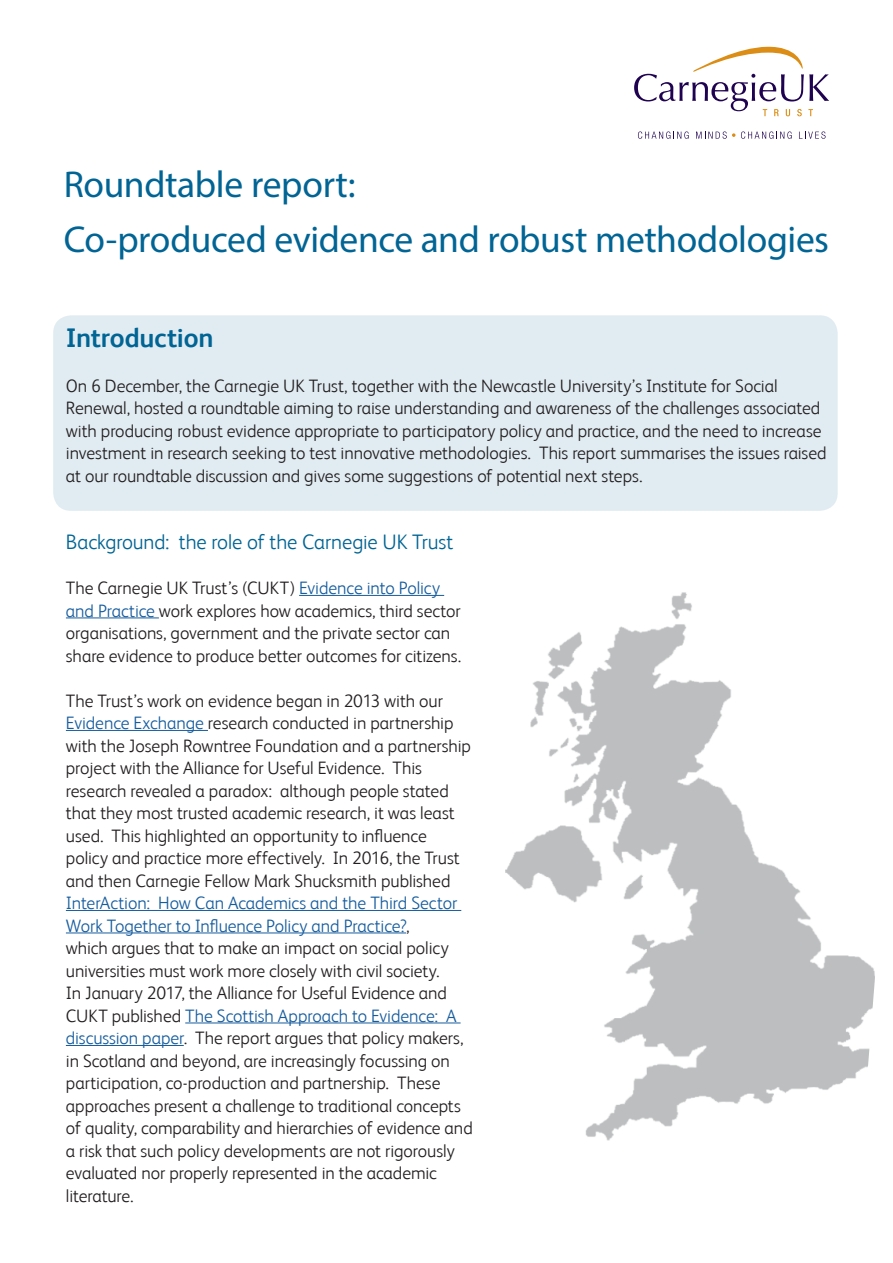
<style>
.page{position:relative;width:893px;height:1263px;background:#fff}
.page>*{position:absolute;margin:0;border:0;box-sizing:border-box;transform-origin:0 0}
.Cover_subheading{font:37.5px "Myriad Pro";letter-spacing:-.01em;color:#006494}
._03_Subheading{font:700 27px "FS Albert";letter-spacing:-.005em;color:#006494}
._05_Body_text{font:300 21px "FS Albert";letter-spacing:-.005em;color:#006494}
._05_Body_text-2{font:300 18px/22.5px "FS Albert";letter-spacing:-.005em;color:#231f20}
.s1{color:#175d9e}
</style>
<div class="page">
<svg style="left:638px;top:131px;width:51px;height:8px"></svg>
<svg style="left:696px;top:131px;width:39px;height:8px"></svg>
<svg style="left:741px;top:131px;width:51px;height:8px"></svg>
<svg style="left:799px;top:131px;width:26px;height:8px"></svg>
<svg style="left:634px;top:46px;width:195px;height:70px"></svg>
<div style="left:53px;top:315px;width:785px;height:196px;background:#e1ecf2;border-radius:18px"></div>
<img style="left:505px;top:592px;width:370px;height:549px">
<hr style="left:299px;top:595px;width:145px;height:1px;background:#175d9e">
<hr style="left:66px;top:617px;width:93px;height:1px;background:#175d9e">
<hr style="left:66px;top:730px;width:142px;height:1px;background:#175d9e">
<hr style="left:66px;top:910px;width:395px;height:1px;background:#175d9e">
<hr style="left:66px;top:932px;width:340px;height:1px;background:#175d9e">
<hr style="left:185px;top:1022px;width:276px;height:1px;background:#175d9e">
<hr style="left:66px;top:1045px;width:118px;height:1px;background:#175d9e">
<p class="Cover_subheading" style="left:64px;top:161px;width:293px">Roundtable report:</p>
<p class="Cover_subheading" style="left:64px;top:216px;width:767px">Co-produced evidence and robust methodologies</p>
<p class="_03_Subheading" style="left:66px;top:322px;width:149px">Introduction</p>
<p class="_05_Body_text-2" style="left:66px;top:374px;width:762px">On 6 December, the Carnegie UK Trust, together with the Newcastle University’s Institute for Social Renewal, hosted a roundtable aiming to raise understanding and awareness of the challenges associated with producing robust evidence appropriate to participatory policy and practice, and the need to increase investment in research seeking to test innovative methodologies. This report summarises the issues raised at our roundtable discussion and gives some suggestions of potential next steps.</p>
<p class="_05_Body_text" style="left:66px;top:530px;width:389px">Background: the role of the Carnegie UK Trust</p>
<p class="_05_Body_text-2" style="left:66px;top:576px;width:397px">The Carnegie UK Trust’s (CUKT) <span class="s1">Evidence into Policy and Practice</span> work explores how academics, third sector organisations, government and the private sector can share evidence to produce better outcomes for citizens.</p>
<p class="_05_Body_text-2" style="left:66px;top:689px;width:408px">The Trust’s work on evidence began in 2013 with our <span class="s1">Evidence Exchange</span> research conducted in partnership with the Joseph Rowntree Foundation and a partnership project with the Alliance for Useful Evidence. This research revealed a paradox: although people stated that they most trusted academic research, it was least used. This highlighted an opportunity to influence policy and practice more effectively. In 2016, the Trust and then Carnegie Fellow Mark Shucksmith published <span class="s1">InterAction: How Can Academics and the Third Sector Work Together to Influence Policy and Practice?</span>,<br>which argues that to make an impact on social policy universities must work more closely with civil society.<br>In January 2017, the Alliance for Useful Evidence and CUKT published <span class="s1">The Scottish Approach to Evidence: A discussion paper</span>. The report argues that policy makers, in Scotland and beyond, are increasingly focussing on participation, co-production and partnership. These approaches present a challenge to traditional concepts of quality, comparability and hierarchies of evidence and a risk that such policy developments are not rigorously evaluated nor properly represented in the academic literature.</p>
</div>
